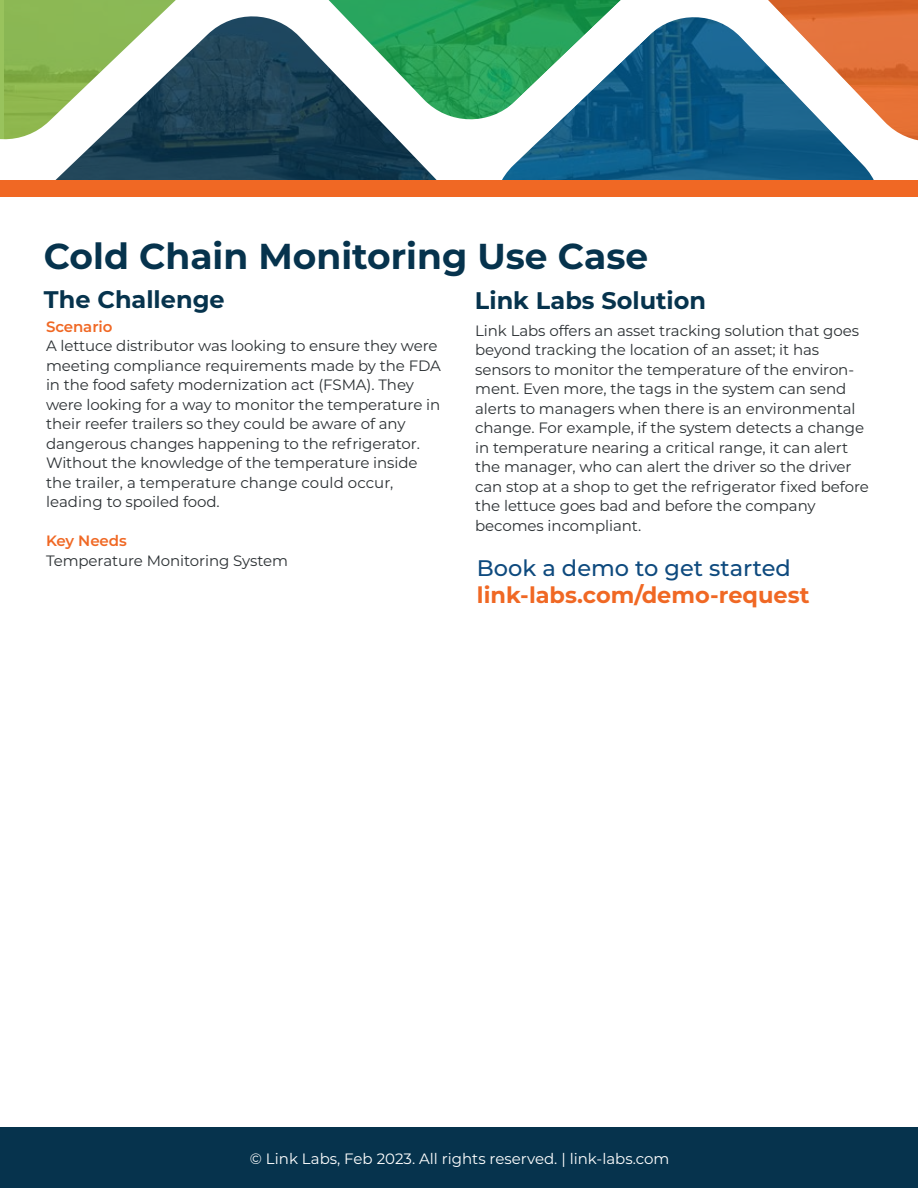
<style>
.page{position:relative;width:918px;height:1188px;background:#fff}
.page>*{position:absolute;margin:0;border:0;box-sizing:border-box;transform-origin:0 0}
.t1{font:700 36px "Montserrat";color:#06334d}
.t2{font:700 24px "Montserrat";color:#06334d}
.t3{font:700 22.5px "Montserrat";color:#f06824}
.t4{font:500 22.5px "Montserrat";color:#0e4a7e}
.t5{font:15px/19.5px "Montserrat";letter-spacing:-.005em;color:#2b3033}
.t6{font:15px "Montserrat";color:#fff}
.t7{font:600 15px "Montserrat";letter-spacing:-.005em;color:#f06824}
</style>
<div class="page">
<svg style="left:300px;top:0;width:349px;height:180px"></svg>
<svg style="left:0;top:0;width:300px;height:180px"></svg>
<svg style="left:649px;top:0;width:269px;height:180px"></svg>
<div style="left:0;top:180px;width:918px;height:17px;background:#f06824"></div>
<div style="left:0;top:1127px;width:918px;height:61px;background:#06334d"></div>
<h1 class="t1" style="left:44px;top:230px;width:606px">Cold Chain Monitoring Use Case</h1>
<h2 class="t2" style="left:44px;top:282px;width:182px">The Challenge</h2>
<p class="t7" style="left:46px;top:316px;width:68px">Scenario</p>
<p class="t5" style="left:46px;top:335px;width:396px">A lettuce distributor was looking to ensure they were meeting compliance requirements made by the FDA in the food safety modernization act (FSMA). They were looking for a way to monitor the temperature in their reefer trailers so they could be aware of any dangerous changes happening to the refrigerator.<br>Without the knowledge of the temperature inside the trailer, a temperature change could occur, leading to spoiled food.</p>
<p class="t7" style="left:46px;top:530px;width:82px">Key Needs</p>
<p class="t5" style="left:46px;top:550px;width:243px">Temperature Monitoring System</p>
<h2 class="t2" style="left:475px;top:283px;width:233px">Link Labs Solution</h2>
<p class="t5" style="left:475px;top:320px;width:395px">Link Labs offers an asset tracking solution that goes beyond tracking the location of an asset; it has sensors to monitor the temperature of the environ&shy;ment. Even more, the tags in the system can send alerts to managers when there is an environmental change. For example, if the system detects a change in temperature nearing a critical range, it can alert the manager, who can alert the driver so the driver can stop at a shop to get the refrigerator fixed before the lettuce goes bad and before the company becomes incompliant.</p>
<h3 class="t4" style="left:477px;top:552px;width:315px">Book a demo to get started</h3>
<h3 class="t3" style="left:477px;top:579px;width:334px">link-labs.com/demo-request</h3>
<p class="t6" style="left:250px;top:1148px;width:421px">© Link Labs, Feb 2023. All rights reserved. | link-labs.com</p>
</div>
